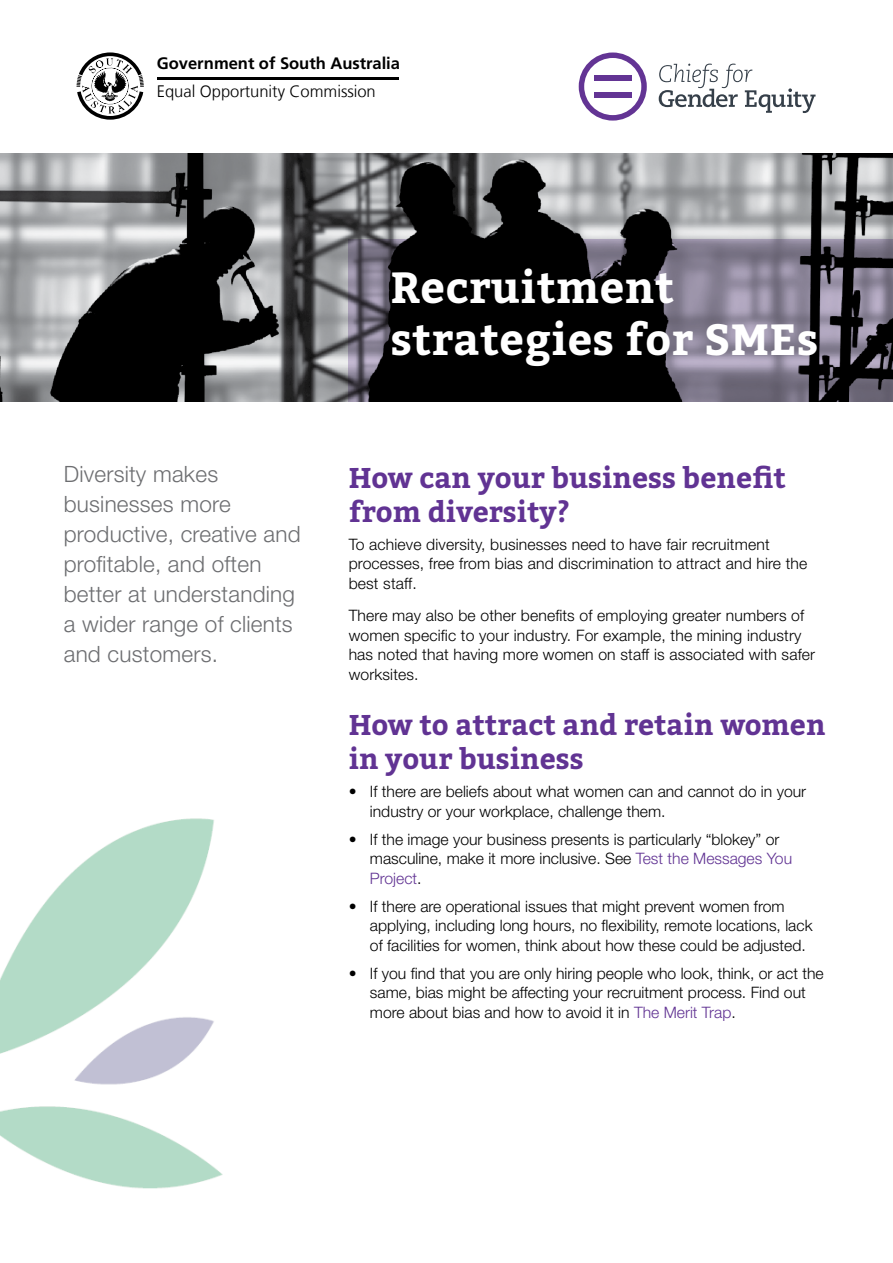
<style>
.page{position:relative;width:893px;height:1263px;background:#fff}
.page>*{position:absolute;margin:0;border:0;box-sizing:border-box;transform-origin:0 0}
.Body{font:700 43.5px/52.2px "Bitter";letter-spacing:.01em;color:#fff}
.Heading_2{font:700 28.5px/34.2px "Bitter";color:#613393}
.Emphasis{font:300 22.5px/30px "Helvetica Neue LT Std";letter-spacing:.01em;color:#6d6e71}
.t1{font:700 16.65px/27.9px "Frutiger LT Std";letter-spacing:-.005em;color:#000}
.Body-2{font:300 15.75px/19.5px "Helvetica Neue LT Std";color:#000}
.s1{font-family:"Frutiger LT";font-weight:300}
.s2{color:#613393}
</style>
<div class="page">
<hr style="left:157px;top:77px;width:242px;height:2px;background:#000">
<svg style="left:77px;top:52px;width:67px;height:68px"></svg>
<img style="left:0;top:818px;width:223px;height:371px">
<img style="left:0;top:153px;width:893px;height:248px">
<svg style="left:348px;top:239px;width:545px;height:163px;background:#37353d"></svg>
<svg style="left:579px;top:53px;width:68px;height:68px"></svg>
<div style="left:594px;top:75px;width:37px;height:6px;background:#633494"></div>
<div style="left:594px;top:92px;width:37px;height:6px;background:#633494"></div>
<svg style="left:659px;top:64px;width:157px;height:49px"></svg>
<p class="t1" style="left:157px;top:50px;width:245px">Government of South Australia<br><span class="s1">Equal Opportunity Commission</span></p>
<p class="Emphasis" style="left:64px;top:458px;width:238px">Diversity makes businesses more productive, creative and profitable, and often better at understanding a wider range of clients and customers.</p>
<p class="Body" style="left:391px;top:263px;width:429px">Recruitment strategies for SMEs</p>
<p class="Heading_2" style="left:349px;top:461px;width:439px">How can your business benefit from diversity?</p>
<p class="Body-2" style="left:349px;top:534px;width:460px">To achieve diversity, businesses need to have fair recruitment processes, free from bias and discrimination to attract and hire the best staff.</p>
<p class="Body-2" style="left:349px;top:605px;width:468px">There may also be other benefits of employing greater numbers of women specific to your industry. For example, the mining industry has noted that having more women on staff is associated with safer worksites.</p>
<p class="Heading_2" style="left:349px;top:709px;width:478px">How to attract and retain women in your business</p>
<p class="Body-2" style="left:370px;top:781px;width:438px;text-indent:-21px">• If there are beliefs about what women can and cannot do in your industry or your workplace, challenge them.</p>
<p class="Body-2" style="left:370px;top:829px;width:424px;text-indent:-21px">• If the image your business presents is particularly “blokey” or masculine, make it more inclusive. See <span class="s2">Test the Messages You<br>Project</span>.</p>
<p class="Body-2" style="left:370px;top:896px;width:444px;text-indent:-21px">• If there are operational issues that might prevent women from applying, including long hours, no flexibility, remote locations, lack of facilities for women, think about how these could be adjusted.</p>
<p class="Body-2" style="left:370px;top:963px;width:455px;text-indent:-21px">• If you find that you are only hiring people who look, think, or act the same, bias might be affecting your recruitment process. Find out more about bias and how to avoid it in <span class="s2">The Merit Trap</span>.</p>
</div>
